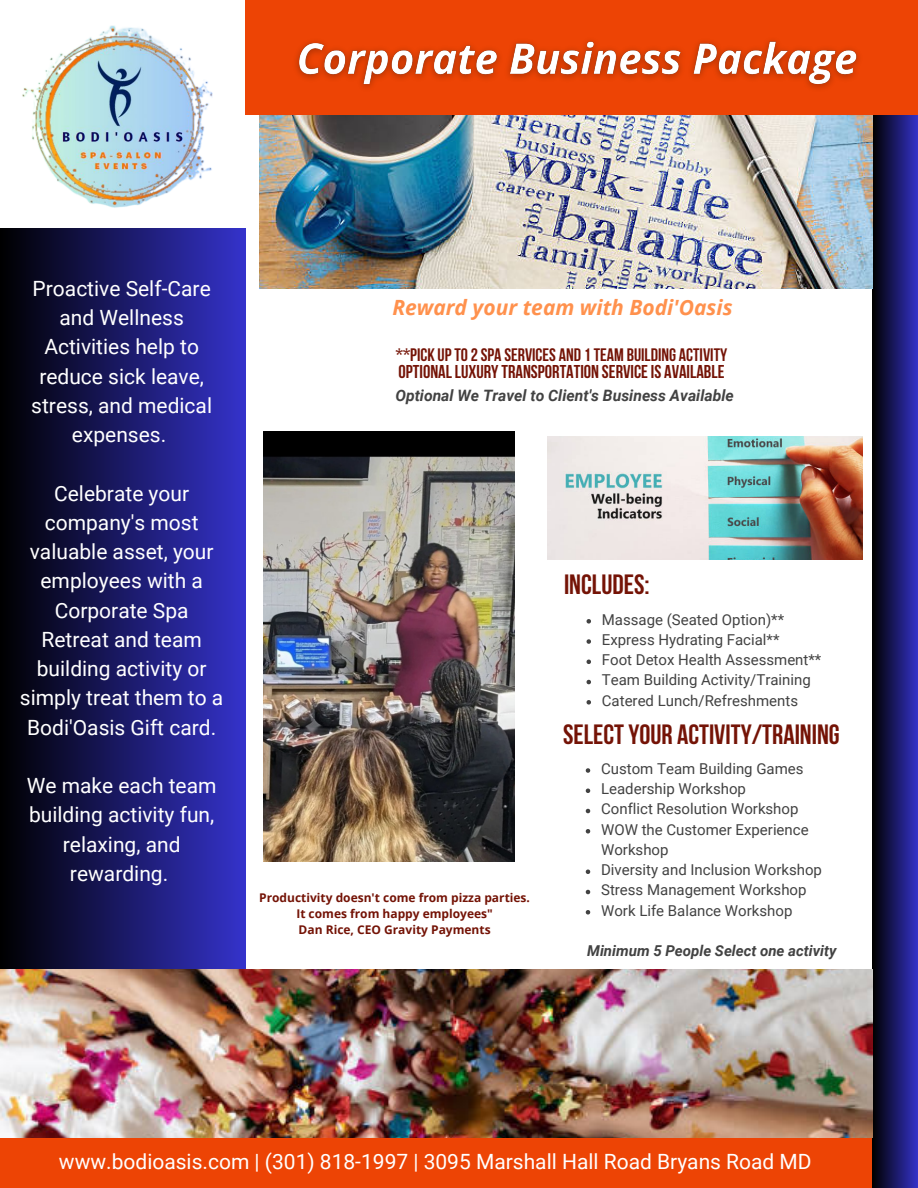
<style>
.page{position:relative;width:918px;height:1188px;background:#fff}
.page>*{position:absolute;margin:0;border:0;box-sizing:border-box;transform-origin:0 0}
.t1{font:700 27.75px "Bebas Neue";color:#741306}
.t2{font:21px/29.2px "Roboto";color:#fff;text-align:center}
.t3{font:italic 700 21px "Open Sans";color:#ff914d}
.t4{font:700 18.45px "Bebas Neue";color:#741306}
.t5{font:700 18px "Bebas Neue";color:#741306}
.t6{font:italic 700 15.75px "Roboto";color:#424242}
.t7{font:15px/20.2px "Roboto";color:#424242}
.t8{font:italic 700 15px "Roboto";color:#424242}
.t9{font:700 12px "Open Sans";color:#741306}
</style>
<div class="page">
<div style="left:0;top:1137px;width:918px;height:51px;background:#ed4405"></div>
<div style="left:0;top:228px;width:246px;height:742px;background:linear-gradient(to right,#000,#3432cb)"></div>
<div style="left:872px;top:0;width:46px;height:1188px;background:linear-gradient(to right,#000,#3230c3)"></div>
<img style="left:0;top:970px;width:872px;height:167px">
<div style="left:245px;top:0;width:673px;height:115px;background:#ed4405"></div>
<img style="left:547px;top:436px;width:315px;height:124px">
<img style="left:0;top:25px;width:243px;height:213px">
<img style="left:263px;top:432px;width:252px;height:430px">
<img style="left:259px;top:115px;width:613px;height:174px">
<img style="left:296px;top:40px;width:563px;height:49px">
<svg style="left:587px;top:619px;width:4px;height:5px"></svg>
<svg style="left:587px;top:639px;width:4px;height:5px"></svg>
<svg style="left:587px;top:660px;width:4px;height:4px"></svg>
<svg style="left:587px;top:680px;width:4px;height:4px"></svg>
<svg style="left:587px;top:700px;width:4px;height:5px"></svg>
<svg style="left:586px;top:768px;width:4px;height:5px"></svg>
<svg style="left:586px;top:789px;width:4px;height:4px"></svg>
<svg style="left:586px;top:809px;width:4px;height:4px"></svg>
<svg style="left:586px;top:829px;width:4px;height:5px"></svg>
<svg style="left:586px;top:870px;width:4px;height:4px"></svg>
<svg style="left:586px;top:890px;width:4px;height:4px"></svg>
<svg style="left:586px;top:910px;width:4px;height:5px"></svg>
<p class="t2" style="left:31px;top:274px;width:182px">Proactive Self-Care and Wellness<br>Activities help to reduce sick leave, stress, and medical expenses.</p>
<p class="t2" style="left:20px;top:479px;width:205px">Celebrate your company's most valuable asset, your employees with a<br>Corporate Spa<br>Retreat and team building activity or simply treat them to a<br>Bodi'Oasis Gift card.</p>
<p class="t2" style="left:27px;top:771px;width:191px">We make each team building activity fun, relaxing, and rewarding.</p>
<p class="t3" style="left:392px;top:293px;width:342px">Reward your team with Bodi'Oasis</p>
<p class="t5" style="left:396px;top:348px;width:333px">**PICK UP TO 2 SPA SERVICES AND 1 TEAM BUILDING ACTIVITY</p>
<p class="t4" style="left:399px;top:364px;width:327px">OPTIONALLUXURYTRANSPORTATION SERVICEIS AVAILABLE</p>
<p class="t6" style="left:395px;top:387px;width:340px">Optional We Travel to Client's Business Available</p>
<p class="t1" style="left:564px;top:574px;width:87px">INCLUDES:</p>
<p class="t7" style="left:602px;top:609px;width:184px">Massage (Seated Option)**</p>
<p class="t7" style="left:602px;top:630px;width:179px">Express Hydrating Facial**</p>
<p class="t7" style="left:602px;top:650px;width:221px">Foot Detox Health Assessment**</p>
<p class="t7" style="left:602px;top:670px;width:210px">Team Building Activity/Training</p>
<p class="t7" style="left:602px;top:690px;width:198px">Catered Lunch/Refreshments</p>
<p class="t9" style="left:259px;top:889px;width:272px">Productivity doesn't come from pizza parties.</p>
<p class="t9" style="left:296px;top:905px;width:198px">It comes from happy employees"</p>
<p class="t9" style="left:299px;top:921px;width:194px">Dan Rice, CEO Gravity Payments</p>
<p class="t1" style="left:563px;top:723px;width:278px">SELECTYOUR ACTIVITY/TRAINING</p>
<p class="t7" style="left:601px;top:759px;width:204px">Custom Team Building Games</p>
<p class="t7" style="left:601px;top:779px;width:146px">Leadership Workshop</p>
<p class="t7" style="left:601px;top:799px;width:199px">Conflict Resolution Workshop</p>
<p class="t7" style="left:601px;top:819px;width:209px">WOW the Customer Experience<br>Workshop</p>
<p class="t7" style="left:601px;top:860px;width:222px">Diversity and Inclusion Workshop</p>
<p class="t7" style="left:601px;top:880px;width:207px">Stress Management Workshop</p>
<p class="t7" style="left:601px;top:900px;width:193px">Work Life Balance Workshop</p>
<p class="t8" style="left:587px;top:942px;width:251px">Minimum 5 People Select one activity</p>
<p class="t2" style="left:59px;top:1147px;width:754px">www.bodioasis.com | (301) 818-1997 | 3095 Marshall Hall Road Bryans Road MD</p>
</div>
